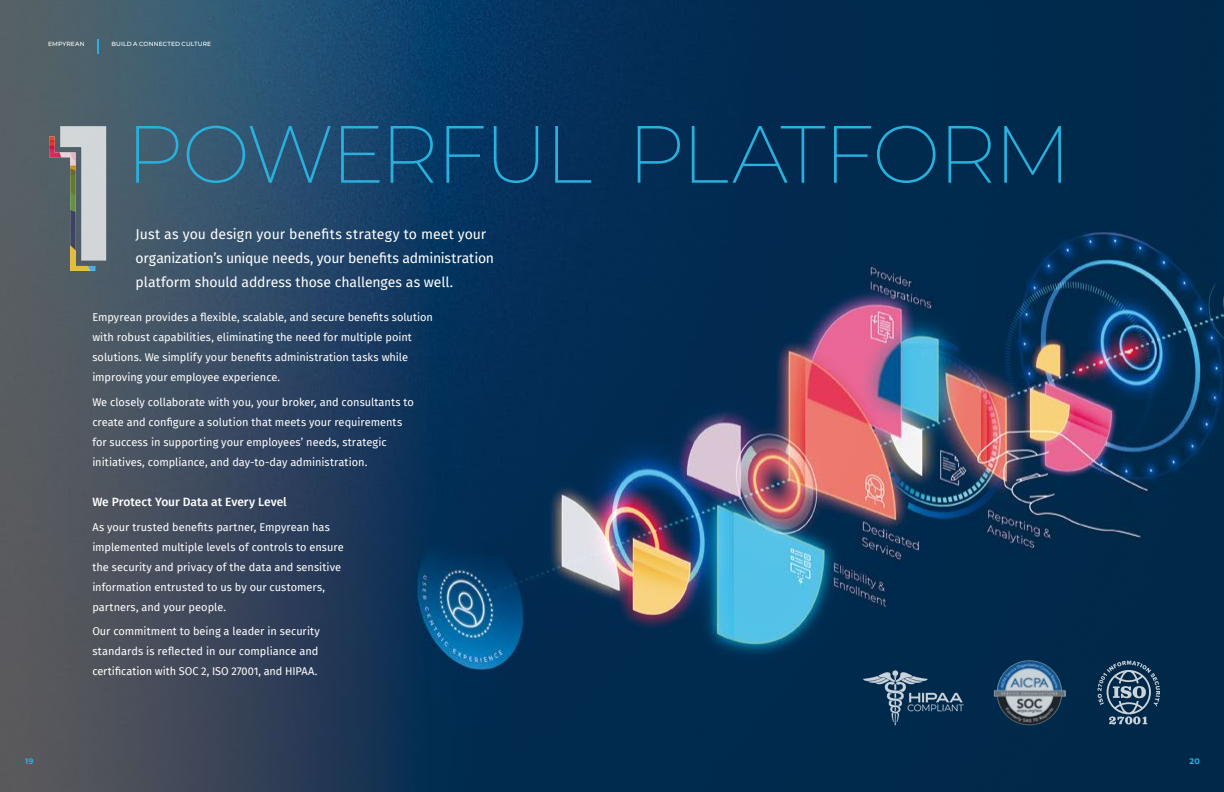
<style>
.page{position:relative;width:1224px;height:792px;background:#fff}
.page>*{position:absolute;margin:0;border:0;box-sizing:border-box;transform-origin:0 0}
.t1{font:200 81px "Montserrat";letter-spacing:-.035em;color:#29b0dc}
.t2{font:14px/24px "Fira Sans";letter-spacing:-.005em;color:#fff}
.t3{font:500 12px "Fira Sans";letter-spacing:-.005em;color:#fff}
.t4{font:11px/20px "Fira Sans";color:#fff}
.t5{font:700 8px "Montserrat";color:#29b0dc}
.t6{font:500 6px "Montserrat";letter-spacing:.015em;color:#fff}
</style>
<div class="page">
<img style="left:0;top:0;width:1224px;height:792px">
<svg style="left:1107px;top:661px;width:44px;height:53px"></svg>
<svg style="left:97px;top:40px;width:2px;height:14px"></svg>
<svg style="left:49px;top:126px;width:57px;height:145px"></svg>
<img style="left:49px;top:136px;width:46px;height:135px">
<img style="left:994px;top:657px;width:72px;height:72px">
<img style="left:860px;top:667px;width:110px;height:62px">
<p class="t6" style="left:48px;top:40px;width:38px">EMPYREAN</p>
<p class="t6" style="left:112px;top:40px;width:101px">BUILD A CONNECTED CULTURE</p>
<h1 class="t1" style="left:126px;top:100px;width:947px">POWERFUL PLATFORM</h1>
<p class="t2" style="left:136px;top:221px;width:360px">Just as you design your benefits strategy to meet your organization’s unique needs, your benefits administration platform should address those challenges as well.</p>
<p class="t4" style="left:92px;top:307px;width:342px">Empyrean provides a flexible, scalable, and secure benefits solution with robust capabilities, eliminating the need for multiple point solutions. We simplify your benefits administration tasks while improving your employee experience.</p>
<p class="t4" style="left:92px;top:392px;width:323px">We closely collaborate with you, your broker, and consultants to create and configure a solution that meets your requirements for success in supporting your employees’ needs, strategic initiatives, compliance, and day-to-day administration.</p>
<p class="t3" style="left:92px;top:492px;width:196px">We Protect Your Data at Every Level</p>
<p class="t4" style="left:92px;top:517px;width:253px">As your trusted benefits partner, Empyrean has implemented multiple levels of controls to ensure the security and privacy of the data and sensitive information entrusted to us by our customers, partners, and your people.</p>
<p class="t4" style="left:92px;top:621px;width:229px">Our commitment to being a leader in security standards is reflected in our compliance and certification with SOC 2, ISO 27001, and HIPAA.</p>
<p class="t5" style="left:25px;top:756px;width:10px">19</p>
<p class="t5" style="left:1190px;top:756px;width:12px">20</p>
</div>
